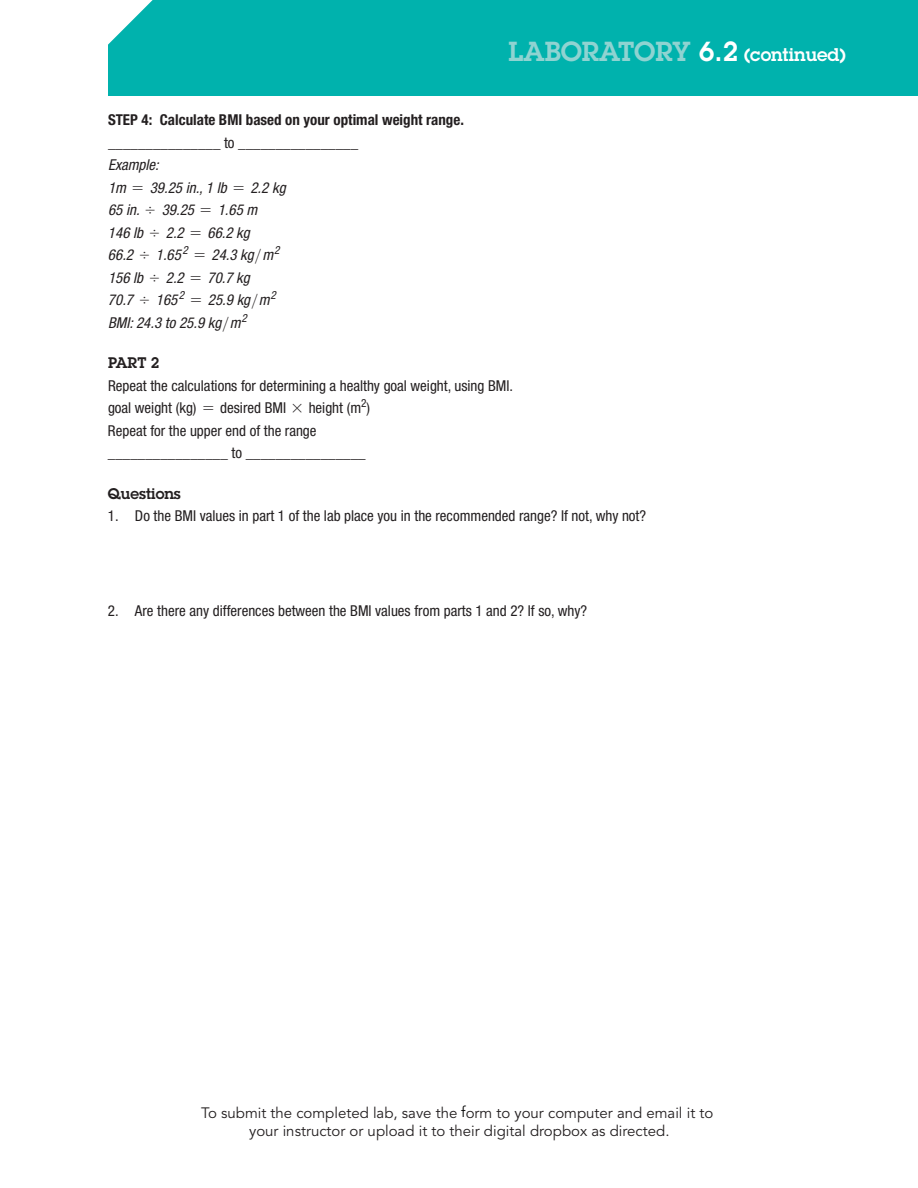
<style>
.page{position:relative;width:918px;height:1188px;background:#fff}
.page>*{position:absolute;margin:0;border:0;box-sizing:border-box;transform-origin:0 0}
.t1{font:600 18px "Lubalin Graph Std";color:#fff}
.t2{font:condensed 15px/22.5px "Helvetica Neue LT Std";color:#231f20}
.t3{font:italic condensed 15px/22.5px "Helvetica Neue LT Std";color:#231f20}
.t4{font:15px/18px "Avenir LT Std";color:#231f20;text-align:center}
.t5{font:700 condensed 15px "Helvetica Neue LT Std";color:#231f20}
.t6{font:600 15px "Lubalin Graph Std";color:#231f20}
.s1{font-size:27px;color:#8fd3d1}
.s2{font-size:27px}
.s3{font-family:"Pearson MATHPRO08";font-style:normal;font-stretch:normal}
.s4{font-family:"Pearson MATHPRO02";font-style:normal;font-stretch:normal}
.s5{font-family:"Pearson MATHPRO18";font-style:normal;font-stretch:normal}
.s6{font-family:"Pearson MATHPRO08";font-stretch:normal}
.s7{font-family:"Pearson MATHPRO02";font-stretch:normal}
.s8{color:#000}
</style>
<div class="page">
<div style="left:108px;top:0;width:810px;height:96px;background:#00b2ad"></div>
<p class="t1" style="left:509px;top:43px;width:339px"><span class="s1">LABORATORY</span> <span class="s2">6.2</span> (continued)</p>
<p class="t5" style="left:108px;top:111px;width:358px">STEP 4: Calculate BMI based on your optimal weight range.</p>
<p class="t2" style="left:108px;top:131px;width:252px">_______________ to ________________</p>
<p class="t3" style="left:108px;top:154px;width:179px">Example:<br>1m <span class="s3">=</span> 39.25 in., 1 lb <span class="s3">=</span> 2.2 kg<br>65 in. <span class="s4">,</span> 39.25 <span class="s3">=</span> 1.65 m<br>146 lb <span class="s4">,</span> 2.2 <span class="s3">=</span> 66.2 kg<br>66.2 <span class="s4">,</span> 1.65<sup>2</sup> <span class="s3">=</span> 24.3 kg<span class="s5">&gt;</span>m<sup>2<br></sup>156 lb <span class="s4">,</span> 2.2 <span class="s3">=</span> 70.7 kg<br>70.7 <span class="s4">,</span> 165<sup>2</sup> <span class="s3">=</span> 25.9 kg<span class="s5">&gt;</span>m<sup>2<br></sup>BMI: 24.3 to 25.9 kg<span class="s5">&gt;</span>m<sup>2</sup></p>
<p class="t6" style="left:108px;top:353px;width:53px">PART 2</p>
<p class="t2" style="left:108px;top:374px;width:407px">Repeat the calculations for determining a healthy goal weight, using BMI. goal weight (kg) <span class="s6">=</span> desired BMI <span class="s7">*</span> height (m<sup>2</sup>)<br>Repeat for the upper end of the range<br>________________ to ________________</p>
<p class="t6" style="left:108px;top:484px;width:74px">Questions</p>
<p class="t2" style="left:108px;top:505px;width:540px">1. Do the BMI values in part 1 of the lab place you in the recommended range? If not, why not?</p>
<p class="t2" style="left:108px;top:599px;width:481px">2. Are there any differences between the BMI values from parts 1 and 2? If so, why?</p>
<p class="t4" style="left:201px;top:1104px;width:514px">To submit the completed lab, save the o<span class="s8">f</span> rm to your computer and email it to your instructor or upload it to their digital dropbox as directed.</p>
</div>
